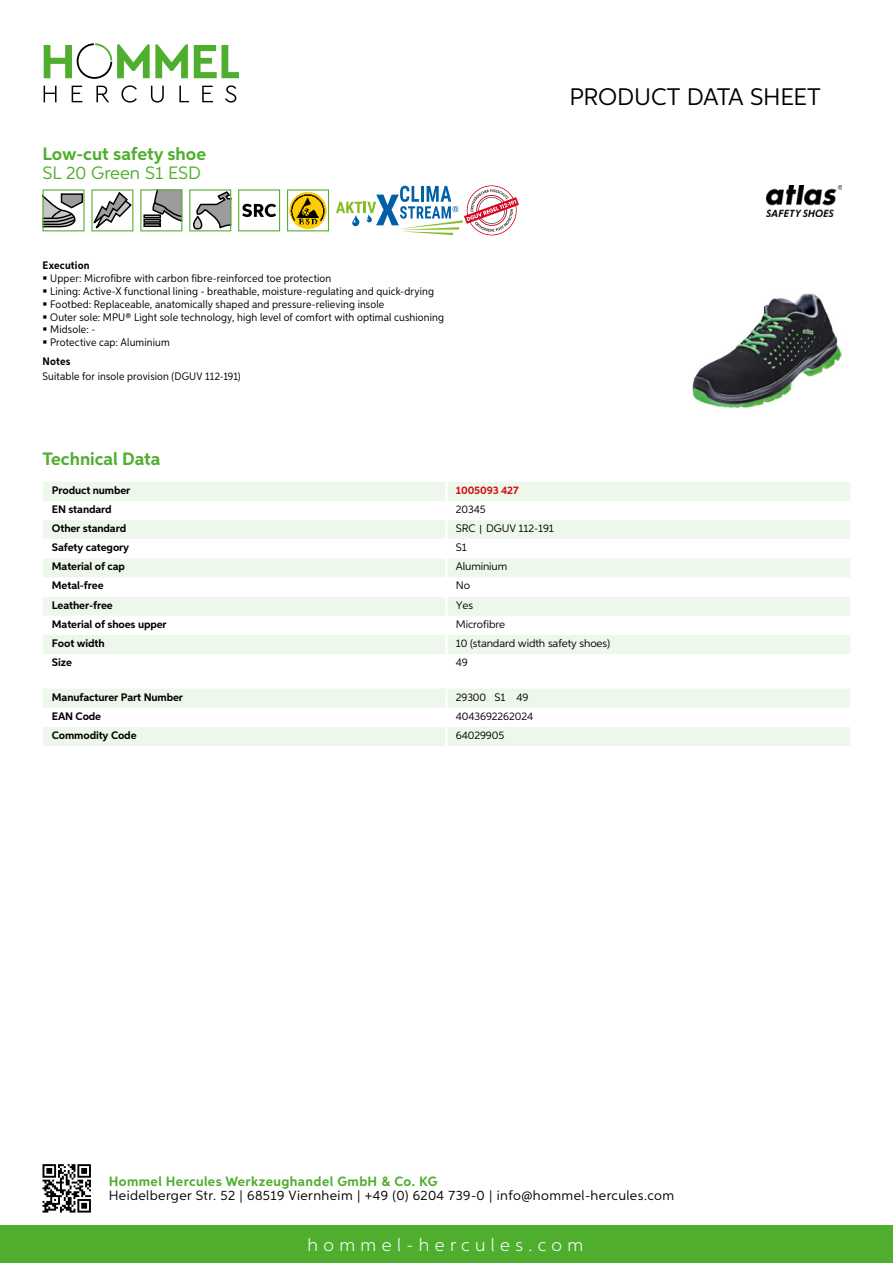
<style>
.page{position:relative;width:893px;height:1263px;background:#fff}
.page>*{position:absolute;margin:0;border:0;box-sizing:border-box;transform-origin:0 0}
.t1{font:24px "Aspira";letter-spacing:-.01em;color:#000}
.t2{font:700 18px "Aspira";color:#50ae2f}
.t3{font:300 18px "Aspira";letter-spacing:.3em;color:#fff}
.t4{font:18px "Aspira";color:#50ae2f}
.t5{font:13.5px "Aspira";letter-spacing:.03em;color:#000}
.t6{font:700 13.5px "Aspira";letter-spacing:.03em;color:#50ae2f}
.t7{font:10.95px/12.8px "Aspira Nar";letter-spacing:.015em;color:#000}
.t8{font:700 10.95px "Aspira";letter-spacing:-.01em;color:#000}
.t9{font:10.95px "Aspira";letter-spacing:-.01em;color:#000}
.t10{font:700 10.95px "Aspira Nar";letter-spacing:.015em;color:#000}
.t11{font:700 10.95px "Aspira";letter-spacing:-.01em;color:#cd1013}
.s1{font-family:"Wuerth Global";font-size:10.5px}
</style>
<div class="page">
<div style="left:0;top:1226px;width:893px;height:37px;background:#50ae2f"></div>
<svg style="left:43px;top:1164px;width:48px;height:48px"></svg>
<svg style="left:194px;top:45px;width:45px;height:33px"></svg>
<svg style="left:44px;top:43px;width:144px;height:36px"></svg>
<svg style="left:44px;top:86px;width:13px;height:16px"></svg>
<svg style="left:72px;top:86px;width:10px;height:16px"></svg>
<svg style="left:96px;top:86px;width:13px;height:16px"></svg>
<svg style="left:121px;top:85px;width:16px;height:18px"></svg>
<svg style="left:151px;top:86px;width:13px;height:17px"></svg>
<svg style="left:179px;top:86px;width:10px;height:16px"></svg>
<svg style="left:202px;top:86px;width:11px;height:16px"></svg>
<svg style="left:225px;top:85px;width:11px;height:18px"></svg>
<div style="left:43px;top:482px;width:807px;height:19px;background:#eef7eb"></div>
<svg style="left:43px;top:520px;width:807px;height:134px;fill:#eef7eb"></svg>
<hr style="left:445px;top:482px;width:3px;height:19px;background:#fff">
<hr style="left:445px;top:520px;width:3px;height:19px;background:#fff">
<hr style="left:445px;top:539px;width:3px;height:19px;background:#fff">
<hr style="left:445px;top:558px;width:3px;height:19px;background:#fff">
<hr style="left:445px;top:577px;width:3px;height:20px;background:#fff">
<hr style="left:445px;top:597px;width:3px;height:19px;background:#fff">
<hr style="left:445px;top:616px;width:3px;height:19px;background:#fff">
<hr style="left:445px;top:635px;width:3px;height:19px;background:#fff">
<svg style="left:43px;top:689px;width:807px;height:57px"></svg>
<hr style="left:445px;top:727px;width:3px;height:19px;background:#fff">
<svg style="left:43px;top:189px;width:90px;height:42px"></svg>
<svg style="left:140px;top:189px;width:42px;height:42px"></svg>
<svg style="left:189px;top:189px;width:42px;height:42px"></svg>
<svg style="left:238px;top:189px;width:42px;height:42px"></svg>
<svg style="left:287px;top:189px;width:42px;height:42px"></svg>
<svg style="left:336px;top:185px;width:183px;height:50px"></svg>
<img style="left:692px;top:293px;width:150px;height:115px">
<img style="left:766px;top:185px;width:76px;height:32px">
<h2 class="t2" style="left:43px;top:142px;width:165px">Low-cut safety shoe</h2>
<h2 class="t4" style="left:43px;top:162px;width:157px">SL 20 Green S1 ESD</h2>
<p class="t10" style="left:43px;top:259px;width:49px">Execution</p>
<p class="t7" style="left:50px;top:272px;width:395px">Upper: Microfibre with carbon fibre-reinforced toe protection<br>Lining: Active-X functional lining - breathable, moisture-regulating and quick-drying Footbed: Replaceable, anatomically shaped and pressure-relieving insole<br>Outer sole: MPU® Light sole technology, high level of comfort with optimal cushioning Midsole: -<br>Protective cap: Aluminium</p>
<p class="t10" style="left:43px;top:355px;width:29px">Notes</p>
<p class="t7" style="left:43px;top:370px;width:200px">Suitable for insole provision (DGUV 112-191)</p>
<h1 class="t1" style="left:569px;top:82px;width:253px">Product data sh eet</h1>
<h2 class="t2" style="left:43px;top:448px;width:120px">Technical Data</h2>
<p class="t8" style="left:52px;top:483px;width:80px">Product number</p>
<p class="t11" style="left:456px;top:483px;width:64px">1005093 427</p>
<p class="t8" style="left:52px;top:502px;width:61px">EN standard</p>
<p class="t9" style="left:456px;top:502px;width:31px">20345</p>
<p class="t8" style="left:52px;top:521px;width:76px">Other standard</p>
<p class="t9" style="left:456px;top:522px;width:100px">SRC <span class="s1">|</span> DGUV 112-191</p>
<p class="t8" style="left:52px;top:541px;width:79px">Safety category</p>
<p class="t9" style="left:456px;top:541px;width:12px">S1</p>
<p class="t8" style="left:52px;top:560px;width:75px">Material of cap</p>
<p class="t9" style="left:456px;top:560px;width:53px">Aluminium</p>
<p class="t8" style="left:52px;top:579px;width:53px">Metal-free</p>
<p class="t9" style="left:456px;top:579px;width:16px">No</p>
<p class="t8" style="left:52px;top:598px;width:62px">Leather-free</p>
<p class="t9" style="left:456px;top:598px;width:19px">Yes</p>
<p class="t8" style="left:52px;top:617px;width:116px">Material of shoes upper</p>
<p class="t9" style="left:456px;top:617px;width:51px">Microfibre</p>
<p class="t8" style="left:52px;top:636px;width:54px">Foot width</p>
<p class="t9" style="left:456px;top:636px;width:156px">10 (standard width safety shoes)</p>
<p class="t8" style="left:52px;top:655px;width:22px">Size</p>
<p class="t9" style="left:456px;top:655px;width:14px">49</p>
<p class="t8" style="left:52px;top:690px;width:133px">Manufacturer Part Number</p>
<p class="t9" style="left:456px;top:690px;width:74px">29300 S1 49</p>
<p class="t8" style="left:52px;top:709px;width:51px">EAN Code</p>
<p class="t9" style="left:456px;top:709px;width:79px">4043692262024</p>
<p class="t8" style="left:52px;top:728px;width:86px">Commodity Code</p>
<p class="t9" style="left:456px;top:728px;width:50px">64029905</p>
<p class="t6" style="left:109px;top:1172px;width:330px">Hommel Hercules Werkzeughandel GmbH &amp; Co. KG</p>
<p class="t5" style="left:109px;top:1187px;width:567px">Heidelberger Str. 52 | 68519 Viernheim | +49 (0) 6204 739-0 | info@hommel-hercules.com</p>
<h2 class="t3" style="left:307px;top:1234px;width:277px">hommel-hercules.com</h2>
</div>
